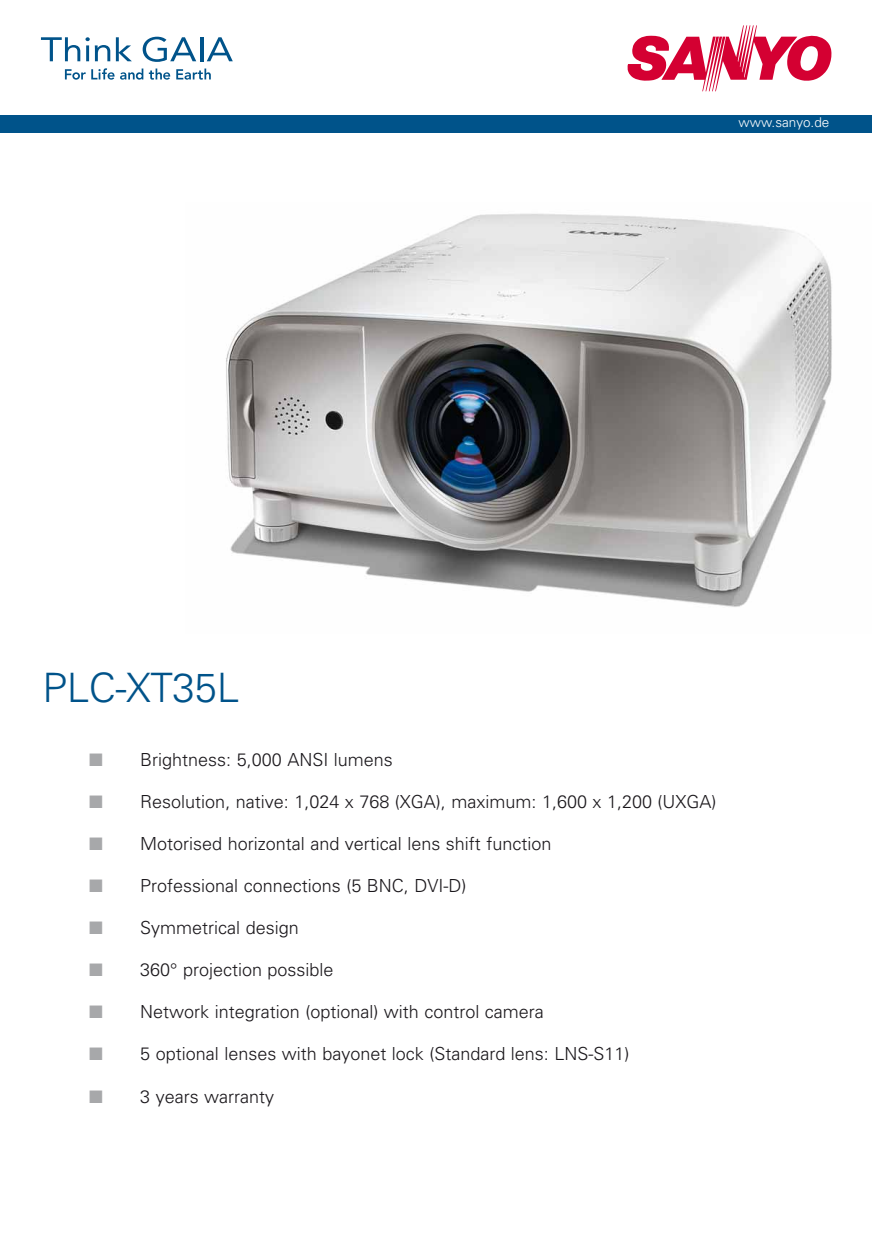
<style>
.page{position:relative;width:872px;height:1242px;background:#fff}
.page>*{position:absolute;margin:0;border:0;box-sizing:border-box;transform-origin:0 0}
.t1{font:300 40.5px "Univers";letter-spacing:-.01em;color:#00538a}
.t2{font:300 18px "Univers";color:#1a171b}
.t3{font:300 13.5px "Univers";color:#fff}
.s1{color:#a7a8aa}
</style>
<div class="page">
<div style="left:0;top:115px;width:872px;height:17px;background:#00538a"></div>
<svg style="left:41px;top:37px;width:69px;height:24px"></svg>
<svg style="left:116px;top:37px;width:16px;height:24px"></svg>
<svg style="left:143px;top:37px;width:53px;height:25px"></svg>
<hr style="left:200px;top:37px;width:3px;height:24px;background:#00538a">
<svg style="left:207px;top:37px;width:26px;height:24px"></svg>
<svg style="left:65px;top:68px;width:78px;height:12px"></svg>
<svg style="left:149px;top:69px;width:21px;height:11px"></svg>
<svg style="left:176px;top:69px;width:35px;height:11px"></svg>
<svg style="left:627px;top:25px;width:204px;height:66px"></svg>
<img style="left:226px;top:213px;width:606px;height:394px">
<p class="t3" style="left:738px;top:118px;width:92px">www.sanyo.de</p>
<h1 class="t1" style="left:42px;top:672px;width:198px">PLC-XT35L</h1>
<p class="t2" style="left:89px;top:753px;width:305px"><span class="s1">■</span> Brightness: 5,000 ANSI lumens</p>
<p class="t2" style="left:89px;top:795px;width:629px"><span class="s1">■</span> Resolution, native: 1,024 x 768 (XGA), maximum: 1,600 x 1,200 (UXGA)</p>
<p class="t2" style="left:89px;top:837px;width:463px"><span class="s1">■</span> Motorised horizontal and vertical lens shift function</p>
<p class="t2" style="left:89px;top:879px;width:379px"><span class="s1">■</span> Professional connections (5 BNC, DVI-D)</p>
<p class="t2" style="left:89px;top:921px;width:211px"><span class="s1">■</span> Symmetrical design</p>
<p class="t2" style="left:89px;top:963px;width:246px"><span class="s1">■</span> 360° projection possible</p>
<p class="t2" style="left:89px;top:1005px;width:456px"><span class="s1">■</span> Network integration (optional) with control camera</p>
<p class="t2" style="left:89px;top:1047px;width:542px"><span class="s1">■</span> 5 optional lenses with bayonet lock (Standard lens: LNS-S11)</p>
<p class="t2" style="left:89px;top:1089px;width:186px"><span class="s1">■</span> 3 years warranty</p>
</div>
